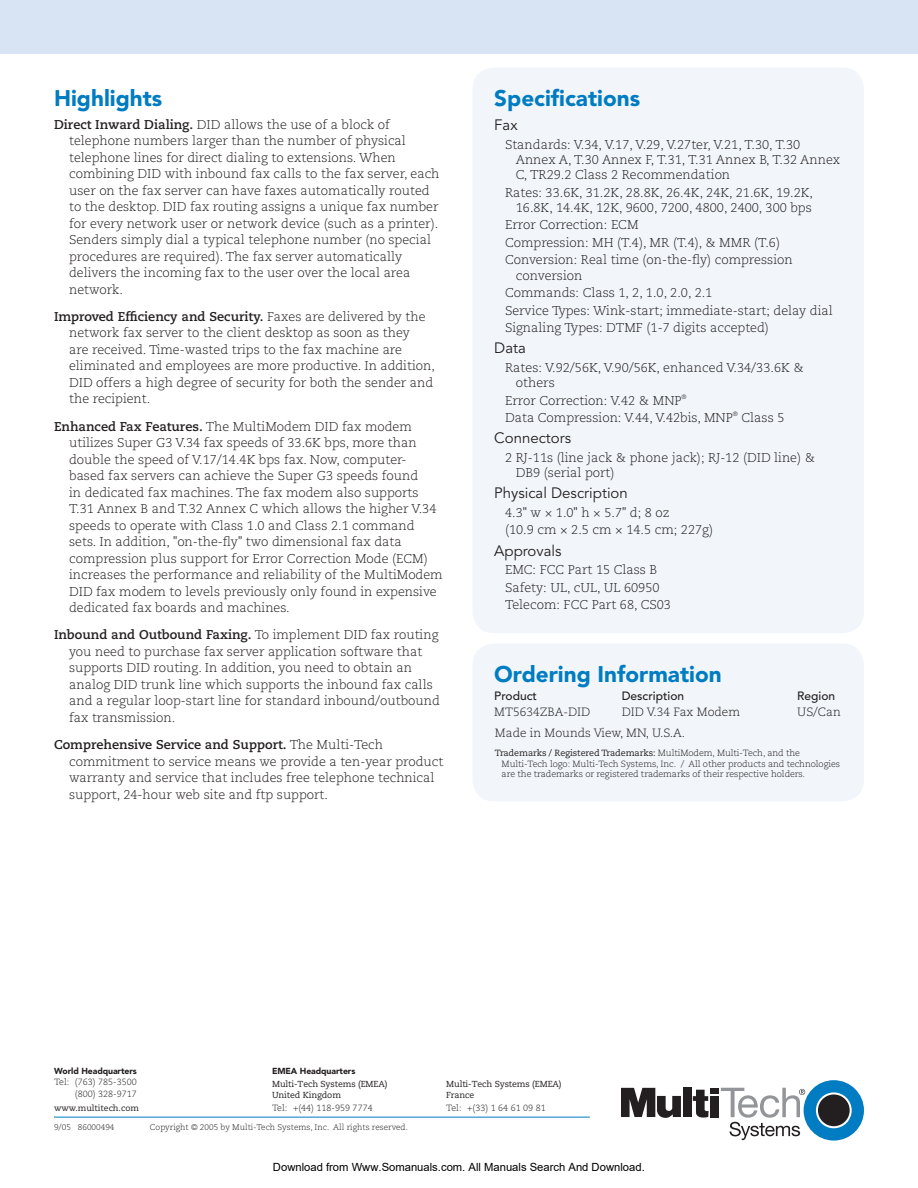
<style>
.page{position:relative;width:918px;height:1188px;background:#fff}
.page>*{position:absolute;margin:0;border:0;box-sizing:border-box;transform-origin:0 0}
.t1{font:900 22.5px "Avenir";color:#007cc2}
.t2{font:15px "Avenir";color:#231f20}
.t3{font:300 12.75px/16.5px "Caecilia";color:#231f20}
.t4{font:300 12px "Caecilia";color:#231f20}
.t5{font:500 12px "Avenir";color:#231f20}
.t6{font:11.25px "Arial";color:#000}
.t7{font:300 9px/10.5px "Caecilia";letter-spacing:-.01em;color:#231f20;text-align:right}
.t8{font:8.7px/10.5px "Caecilia";letter-spacing:-.01em;color:#231f20}
.t9{font:900 8.7px "Avenir";letter-spacing:-.01em;color:#231f20}
.t10{font:8.55px "Caecilia";color:#231f20}
.t11{font:300 8.25px "Caecilia";color:#231f20}
.t12{font:300 6.3px "Caecilia";color:#231f20}
.s1{font-weight:700}
.s2{font-weight:400}
</style>
<div class="page">
<div style="left:0;top:0;width:918px;height:54px;background:#d8e4f3"></div>
<hr style="left:54px;top:1117px;width:536px;height:1px;background:#007cc2">
<div style="left:804px;top:1080px;width:60px;height:61px;background:#007cc2;border-radius:50%"></div>
<svg style="left:816px;top:1092px;width:36px;height:36px"></svg>
<div style="left:818px;top:1095px;width:32px;height:31px;background:#231f20;border-radius:50%"></div>
<div style="left:683px;top:1088px;width:9px;height:29px;background:#231f20"></div>
<div style="left:710px;top:1096px;width:9px;height:21px;background:#231f20"></div>
<div style="left:710px;top:1088px;width:9px;height:5px;background:#231f20"></div>
<svg style="left:621px;top:1088px;width:60px;height:30px"></svg>
<svg style="left:693px;top:1090px;width:16px;height:28px"></svg>
<svg style="left:721px;top:1088px;width:84px;height:52px"></svg>
<div style="left:473px;top:644px;width:391px;height:157px;background:#f2f6fb"></div>
<div style="left:473px;top:68px;width:391px;height:565px;background:#f2f6fb"></div>
<h1 class="t1" style="left:54px;top:84px;width:110px">Highlights</h1>
<p class="t3" style="left:69px;top:116px;width:372px;text-indent:-15px"><span class="s1">Direct Inward Dialing.</span> DID allows the use of a block of telephone numbers larger than the number of physical telephone lines for direct dialing to extensions. When combining DID with inbound fax calls to the fax server, each user on the fax server can have faxes automatically routed to the desktop. DID fax routing assigns a unique fax number for every network user or network device (such as a printer).<br>Senders simply dial a typical telephone number (no special procedures are required). The fax server automatically delivers the incoming fax to the user over the local area network.</p>
<p class="t3" style="left:69px;top:309px;width:367px;text-indent:-15px"><span class="s1">Improved Efficiency and Security.</span> Faxes are delivered by the network fax server to the client desktop as soon as they<br>are received. Time-wasted trips to the fax machine are eliminated and employees are more productive. In addition, DID offers a high degree of security for both the sender and the recipient.</p>
<p class="t3" style="left:69px;top:418px;width:375px;text-indent:-15px"><span class="s1">Enhanced Fax Features.</span> The MultiModem DID fax modem utilizes Super G3 V.34 fax speeds of 33.6K bps, more than double the speed of V.17/14.4K bps fax. Now, computer&shy;based fax servers can achieve the Super G3 speeds found<br>in dedicated fax machines. The fax modem also supports T.31 Annex B and T.32 Annex C which allows the higher V.34 speeds to operate with Class 1.0 and Class 2.1 command sets. In addition, "on-the-fly" two dimensional fax data compression plus support for Error Correction Mode (ECM) increases the performance and reliability of the MultiModem DID fax modem to levels previously only found in expensive dedicated fax boards and machines.</p>
<p class="t3" style="left:69px;top:627px;width:372px;text-indent:-15px"><span class="s1">Inbound and Outbound Faxing.</span> To implement DID fax routing you need to purchase fax server application software that supports DID routing. In addition, you need to obtain an analog DID trunk line which supports the inbound fax calls and a regular loop-start line for standard inbound/outbound fax transmission.</p>
<p class="t3" style="left:69px;top:737px;width:376px;text-indent:-15px"><span class="s1">Comprehensive Service and Support.</span> The Multi-Tech commitment to service means we provide a ten-year product warranty and service that includes free telephone technical support, 24-hour web site and ftp support.</p>
<h1 class="t1" style="left:494px;top:84px;width:147px">Specifications</h1>
<p class="t2" style="left:494px;top:116px;width:25px">Fax</p>
<p class="t3" style="left:516px;top:137px;width:326px;line-height:15.3px;text-indent:-11px">Standards: V.34, V.17, V.29, V.27ter, V.21, T.30, T.30<br>Annex A, T.30 Annex F, T.31, T.31 Annex B, T.32 Annex<br>C, TR29.2 Class 2 Recommendation</p>
<p class="t3" style="left:505px;top:185px;width:310px;line-height:15.3px;text-align:right">Rates: 33.6K, 31.2K, 28.8K, 26.4K, 24K, 21.6K, 19.2K,<br>16.8K, 14.4K, 12K, 9600, 7200, 4800, 2400, 300 bps</p>
<p class="t3" style="left:505px;top:217px;width:289px;line-height:17.4px">Error Correction: ECM<br>Compression: MH (T.4), MR (T.4), &amp; MMR (T.6)<br>Conversion: Real time (on-the-fly) compression</p>
<p class="t3" style="left:505px;top:267px;width:329px;line-height:17.4px;text-indent:11px">conversion<br>Commands: Class 1, 2, 1.0, 2.0, 2.1<br>Service Types: Wink-start; immediate-start; delay dial Signaling Types: DTMF (1-7 digits accepted)</p>
<p class="t2" style="left:494px;top:339px;width:33px">Data</p>
<p class="t3" style="left:516px;top:360px;width:289px;line-height:15.3px;text-indent:-11px">Rates: V.92/56K, V.90/56K, enhanced V.34/33.6K &amp; others</p>
<p class="t3" style="left:505px;top:392px;width:178px">Error Correction: V.42 &amp; MNP</p>
<p class="t12" style="left:682px;top:393px;width:7px">®</p>
<p class="t3" style="left:505px;top:410px;width:229px">Data Compression: V.44, V.42bis, MNP</p>
<p class="t12" style="left:733px;top:410px;width:7px">®</p>
<p class="t3" style="left:742px;top:410px;width:44px">Class 5</p>
<p class="t2" style="left:494px;top:429px;width:78px">Connectors</p>
<p class="t3" style="left:516px;top:450px;width:301px;line-height:15.3px;text-indent:-11px">2 RJ-11s (line jack &amp; phone jack); RJ-12 (DID line) &amp;<br>DB9 (serial port)</p>
<p class="t2" style="left:494px;top:485px;width:135px">Physical Description</p>
<p class="t3" style="left:505px;top:504px;width:210px;line-height:17.4px">4.3" w × 1.0" h × 5.7" d; 8 oz<br>(10.9 cm × 2.5 cm × 14.5 cm; 227g)</p>
<p class="t2" style="left:494px;top:542px;width:69px">Approvals</p>
<p class="t3" style="left:505px;top:561px;width:167px;line-height:17.4px">EMC: FCC Part 15 Class B<br>Safety: UL, cUL, UL 60950<br>Telecom: FCC Part 68, CS03</p>
<h1 class="t1" style="left:494px;top:660px;width:229px">Ordering Information</h1>
<p class="t5" style="left:494px;top:689px;width:44px">Product</p>
<p class="t5" style="left:622px;top:689px;width:64px">Description</p>
<p class="t5" style="left:797px;top:689px;width:40px">Region</p>
<p class="t4" style="left:494px;top:705px;width:98px">MT5634ZBA-DID</p>
<p class="t4" style="left:622px;top:705px;width:120px">DID V.34 Fax Modem</p>
<p class="t4" style="left:797px;top:705px;width:45px">US/Can</p>
<p class="t4" style="left:495px;top:726px;width:192px">Made in Mounds View, MN, U.S.A.</p>
<p class="t7" style="left:502px;top:748px;width:340px;text-align:left;text-indent:-7px"><span class="s2">Trademarks / Registered Trademarks:</span> MultiModem, Multi-Tech, and the<br>Multi-Tech logo: Multi-Tech Systems, Inc. / All other products and technologies are the trademarks or registered trademarks of their respective holders.</p>
<p class="t9" style="left:54px;top:1066px;width:84px">World Headquarters</p>
<p class="t7" style="left:54px;top:1077px;width:84px;line-height:11.2px">Tel: (763) 785-3500 (800) 328-9717</p>
<p class="t10" style="left:54px;top:1103px;width:87px">www.multitech.com</p>
<p class="t9" style="left:272px;top:1066px;width:85px">EMEA Headquarters</p>
<p class="t8" style="left:272px;top:1079px;width:117px">Multi-Tech Systems (EMEA)<br>United Kingdom</p>
<p class="t7" style="left:272px;top:1103px;width:102px">Tel: +(44) 118-959 7774</p>
<p class="t11" style="left:54px;top:1122px;width:62px">9/05 86000494</p>
<p class="t11" style="left:150px;top:1122px;width:259px">Copyright © 2005 by Multi-Tech Systems, Inc. All rights reserved.</p>
<p class="t8" style="left:446px;top:1079px;width:117px">Multi-Tech Systems (EMEA)<br>France</p>
<p class="t7" style="left:446px;top:1103px;width:101px">Tel: +(33) 1 64 61 09 81</p>
<p class="t6" style="left:273px;top:1160px;width:373px">Download from Www.Somanuals.com. All Manuals Search And Download.</p>
</div>
